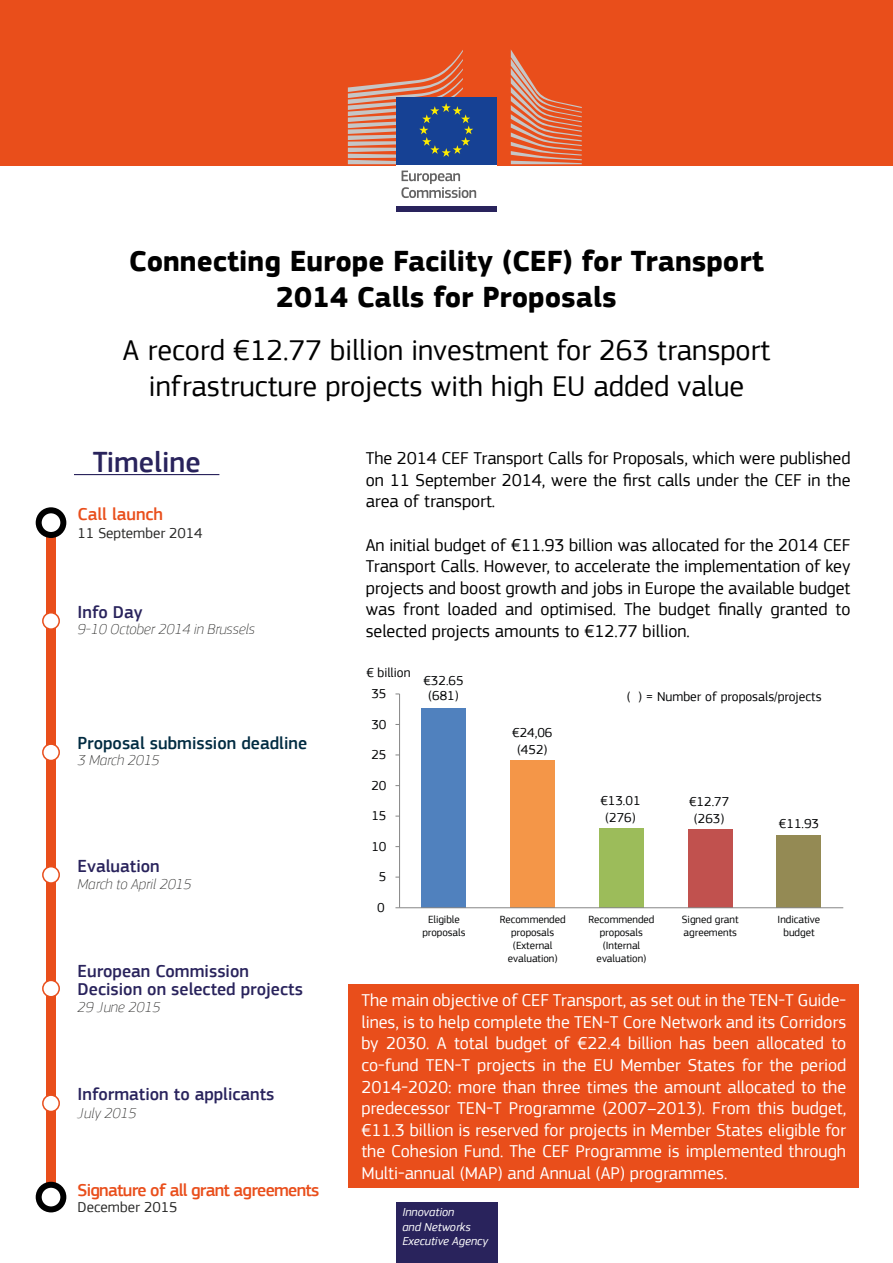
<style>
.page{position:relative;width:893px;height:1263px;background:#fff}
.page>*{position:absolute;margin:0;border:0;box-sizing:border-box;transform-origin:0 0}
.t1{font:30px/36px "EC Square Sans Pro";color:#000;text-align:center}
.t2{font:700 30px/36px "EC Square Sans Pro";color:#000;text-align:center}
.t3{font:500 30px "EC Square Sans Pro";color:#29235c}
.t4{font:18px/21.6px "EC Square Sans Pro";color:#fff;text-align:justify}
.t5{font:18px/21.6px "EC Square Sans Pro";color:#000;text-align:justify}
.t6{font:500 18px "EC Square Sans Pro";color:#29235c}
.t7{font:500 18px "EC Square Sans Pro";letter-spacing:-.04em;color:#e94e1b}
.t8{font:500 18px "EC Square Sans Pro";color:#002b41}
.t9{font:500 18px "EC Square Sans Pro";color:#e94e1b}
.t10{font:italic 100 15px "EC Square Sans Pro";color:#282827}
.t11{font:15px "EC Square Sans Pro";color:#282827}
.t12{font:13.5px/16.8px "EC Square Sans Pro";color:#010203;text-align:center}
.t13{font:italic 12.15px/14.7px "EC Square Sans Pro";color:#fff}
.t14{font:10.95px/12.9px "EC Square Sans Pro";color:#010203;text-align:center}
</style>
<div class="page">
<div style="left:0;top:0;width:893px;height:166px;background:#e94e1b"></div>
<div style="left:396px;top:162px;width:100px;height:45px;background:#fff"></div>
<div style="left:396px;top:97px;width:100px;height:67px;background:#164194"></div>
<svg style="left:348px;top:50px;width:125px;height:114px"></svg>
<div style="left:396px;top:206px;width:100px;height:5px;background:#29235c"></div>
<svg style="left:511px;top:50px;width:71px;height:114px"></svg>
<svg style="left:401px;top:171px;width:75px;height:27px"></svg>
<div style="left:396px;top:1202px;width:101px;height:61px;background:#29235c"></div>
<div style="left:46px;top:525px;width:10px;height:668px;background:#e94e1b"></div>
<div style="left:39px;top:510px;width:24px;height:25px;background:#fff;border-radius:50%"></div>
<div style="left:36px;top:507px;width:30px;height:31px;border:6px solid #000;border-radius:50%"></div>
<div style="left:39px;top:1185px;width:24px;height:24px;background:#fff;border-radius:50%"></div>
<div style="left:36px;top:1182px;width:30px;height:30px;border:6px solid #000;border-radius:50%"></div>
<div style="left:43px;top:613px;width:16px;height:16px;background:#fff;border-radius:50%"></div>
<div style="left:42px;top:612px;width:18px;height:18px;border:2px solid #e94e1b;border-radius:50%"></div>
<div style="left:43px;top:744px;width:16px;height:16px;background:#fff;border-radius:50%"></div>
<div style="left:42px;top:743px;width:18px;height:18px;border:2px solid #e94e1b;border-radius:50%"></div>
<div style="left:43px;top:867px;width:16px;height:16px;background:#fff;border-radius:50%"></div>
<div style="left:42px;top:866px;width:18px;height:18px;border:2px solid #e94e1b;border-radius:50%"></div>
<div style="left:43px;top:980px;width:16px;height:17px;background:#fff;border-radius:50%"></div>
<div style="left:42px;top:980px;width:18px;height:17px;border:2px solid #e94e1b;border-radius:50%"></div>
<div style="left:43px;top:1095px;width:16px;height:16px;background:#fff;border-radius:50%"></div>
<div style="left:42px;top:1094px;width:18px;height:18px;border:2px solid #e94e1b;border-radius:50%"></div>
<hr style="left:74px;top:474px;width:145px;height:1px;background:#29235c">
<div style="left:349px;top:984px;width:510px;height:203px;background:#e94e1b"></div>
<div style="left:510px;top:761px;width:45px;height:147px;background:#f49648"></div>
<div style="left:599px;top:828px;width:44px;height:80px;background:#9cbc5a"></div>
<div style="left:688px;top:830px;width:44px;height:78px;background:#c1514e"></div>
<div style="left:777px;top:835px;width:44px;height:73px;background:#948a54"></div>
<div style="left:422px;top:708px;width:44px;height:200px;background:#5081be"></div>
<hr style="left:399px;top:694px;width:1px;height:214px;background:#868686">
<hr style="left:400px;top:907px;width:443px;height:1px;background:#868686">
<h1 class="t2" style="left:129px;top:244px;width:637px">Connecting Europe Facility (CEF) for Transport<br>2014 Calls for Proposals</h1>
<h1 class="t1" style="left:123px;top:332px;width:649px">A record €12.77 billion investment for 263 transport infrastructure projects with high EU added value</h1>
<h1 class="t3" style="left:93px;top:445px;width:109px">Timeline</h1>
<p class="t9" style="left:78px;top:503px;width:87px">Call launch</p>
<p class="t11" style="left:78px;top:524px;width:127px">11 September 2014</p>
<p class="t6" style="left:78px;top:601px;width:67px">Info Day</p>
<p class="t10" style="left:78px;top:620px;width:179px">9-10 October 2014 in Brussels</p>
<p class="t8" style="left:78px;top:732px;width:231px">Proposal submission deadline</p>
<p class="t10" style="left:78px;top:751px;width:83px">3 March 2015</p>
<p class="t6" style="left:78px;top:856px;width:84px">Evaluation</p>
<p class="t10" style="left:78px;top:875px;width:115px">March to April 2015</p>
<p class="t6" style="left:78px;top:960px;width:173px">European Commission</p>
<p class="t6" style="left:78px;top:979px;width:227px">Decision on selected projects</p>
<p class="t10" style="left:78px;top:998px;width:84px">29 June 2015</p>
<p class="t6" style="left:78px;top:1083px;width:198px">Information to applicants</p>
<p class="t10" style="left:78px;top:1104px;width:60px">July 2015</p>
<p class="t7" style="left:78px;top:1180px;width:243px">Signature of all grant agreements</p>
<p class="t11" style="left:78px;top:1199px;width:101px">December 2015</p>
<p class="t5" style="left:366px;top:448px;width:486px">The 2014 CEF Transport Calls for Proposals, which were published on 11 September 2014, were the first calls under the CEF in the area of transport.</p>
<p class="t5" style="left:366px;top:534px;width:486px">An initial budget of €11.93 billion was allocated for the 2014 CEF Transport Calls. However, to accelerate the implementation of key projects and boost growth and jobs in Europe the available budget was front loaded and optimised. The budget finally granted to selected projects amounts to €12.77 billion.</p>
<p class="t12" style="left:366px;top:664px;width:46px">€ billion</p>
<p class="t12" style="left:371px;top:685px;width:17px">35</p>
<p class="t12" style="left:371px;top:716px;width:17px">30</p>
<p class="t12" style="left:371px;top:746px;width:17px">25</p>
<p class="t12" style="left:371px;top:777px;width:17px">20</p>
<p class="t12" style="left:371px;top:807px;width:17px">15</p>
<p class="t12" style="left:371px;top:838px;width:17px">10</p>
<p class="t12" style="left:379px;top:869px;width:9px">5</p>
<p class="t12" style="left:377px;top:899px;width:9px">0</p>
<p class="t12" style="left:423px;top:672px;width:42px;line-height:15.8px">€32.65 (681)</p>
<p class="t12" style="left:512px;top:724px;width:42px">€24,06 (452)</p>
<p class="t12" style="left:627px;top:688px;width:196px">( ) = Number of proposals/projects</p>
<p class="t12" style="left:600px;top:792px;width:42px">€13.01 (276)</p>
<p class="t12" style="left:689px;top:793px;width:42px">€12.77 (263)</p>
<p class="t12" style="left:779px;top:815px;width:42px">€11.93</p>
<p class="t14" style="left:422px;top:913px;width:45px">Eligible proposals</p>
<p class="t14" style="left:500px;top:913px;width:67px">Recommended proposals (External evaluation)</p>
<p class="t14" style="left:588px;top:913px;width:67px">Recommended proposals (Internal evaluation)</p>
<p class="t14" style="left:682px;top:913px;width:58px;text-align:left">Signed grant agreements</p>
<p class="t14" style="left:778px;top:913px;width:44px">Indicative budget</p>
<p class="t4" style="left:361px;top:989px;width:486px">The main objective of CEF Transport, as set out in the TEN-T Guide&shy;lines, is to help complete the TEN-T Core Network and its Corridors by 2030. A total budget of €22.4 billion has been allocated to co-fund TEN-T projects in the EU Member States for the period 2014-2020: more than three times the amount allocated to the predecessor TEN-T Programme (2007–2013). From this budget, €11.3 billion is reserved for projects in Member States eligible for the Cohesion Fund. The CEF Programme is implemented through Multi-annual (MAP) and Annual (AP) programmes.</p>
<p class="t13" style="left:402px;top:1205px;width:87px">Innovation<br>and Networks<br>Executive Agency</p>
</div>
